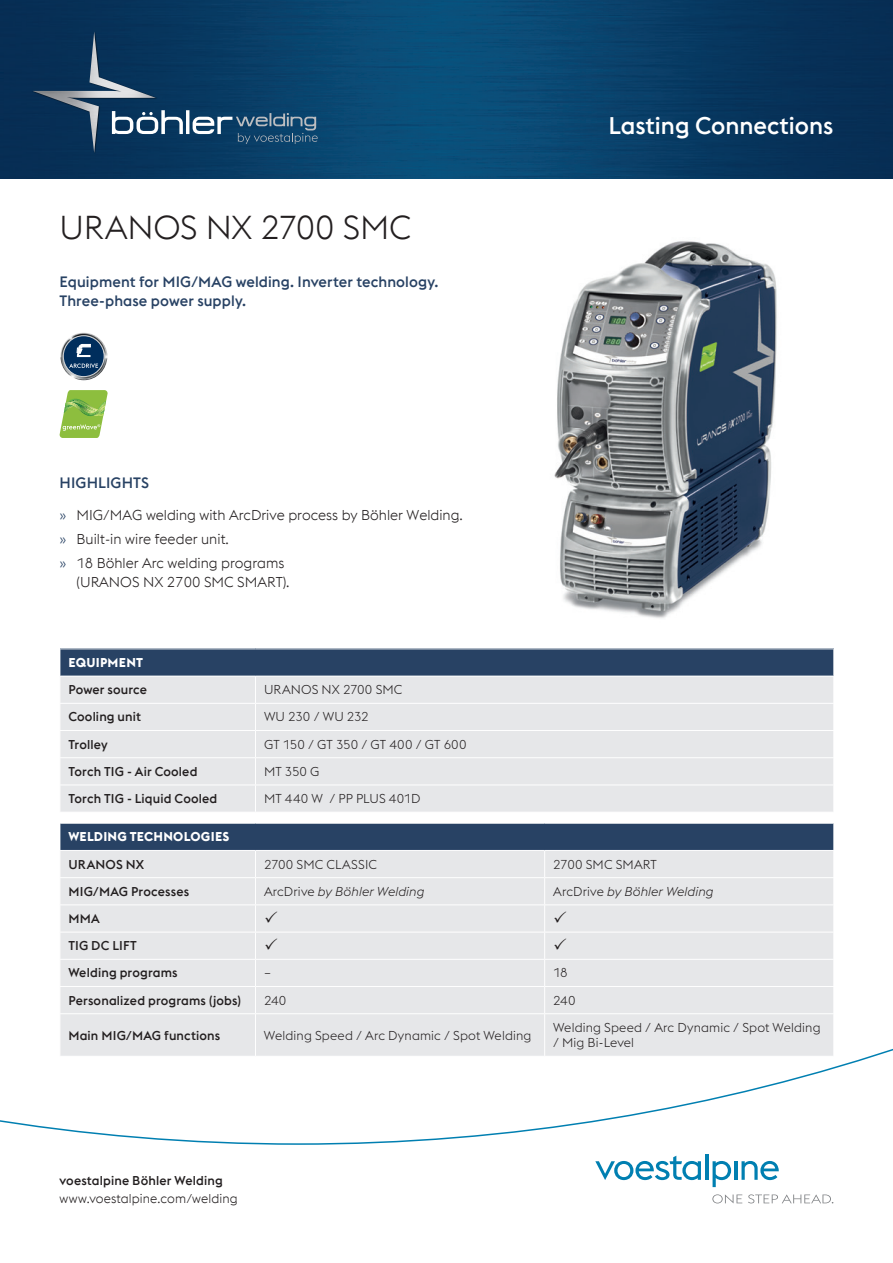
<style>
.page{position:relative;width:893px;height:1263px;background:#fff}
.page>*{position:absolute;margin:0;border:0;box-sizing:border-box;transform-origin:0 0}
.HL-1{font:300 33px "voestalpine";letter-spacing:-.01em;color:#231f20}
.Lasting-Connections{font:500 24px "voestalpine";color:#fff}
.Sub-HL-2-boe{font:500 15px/19.5px "voestalpine";letter-spacing:.005em;color:#284264}
.t1{font:300 14.25px/23.7px "voestalpine";color:#231f20}
.T-I__Copy-links{font:300 12.75px/15.3px "voestalpine";letter-spacing:.01em;color:#231f20}
.T-I__Copy-medium-lin{font:500 12.75px "voestalpine";letter-spacing:.01em;color:#231f20}
.T-I__Copy-links-2{font:italic 300 12.75px "voestalpine";letter-spacing:.01em;color:#231f20}
.T-I__HL-links{font:700 12.75px "voestalpine";letter-spacing:.02em;color:#fff}
.Webadresse{font:300 12.75px "voestalpine";letter-spacing:.01em;color:#231f20}
.Companyname{font:500 12.75px "voestalpine";letter-spacing:.01em;color:#231f20}
.T-I__Copy-links-3{font:300 12.75px "voestalpine";letter-spacing:-.015em;color:#231f20}
.s1{color:#284264}
.s2{font-style:normal}
</style>
<div class="page">
<div style="left:60px;top:649px;width:774px;height:27px;background:#284264"></div>
<div style="left:61px;top:677px;width:772px;height:135px;background:#e6e7e9"></div>
<hr style="left:60px;top:703px;width:195px;height:1px;background:#fff">
<hr style="left:255px;top:703px;width:579px;height:1px;background:#fff">
<hr style="left:60px;top:730px;width:195px;height:1px;background:#fff">
<hr style="left:255px;top:730px;width:579px;height:1px;background:#fff">
<hr style="left:60px;top:757px;width:195px;height:1px;background:#fff">
<hr style="left:255px;top:757px;width:579px;height:1px;background:#fff">
<hr style="left:60px;top:784px;width:195px;height:1px;background:#fff">
<hr style="left:255px;top:784px;width:579px;height:1px;background:#fff">
<svg style="left:255px;top:677px;width:1px;height:135px"></svg>
<svg style="left:60px;top:649px;width:1px;height:163px"></svg>
<svg style="left:833px;top:649px;width:1px;height:27px"></svg>
<div style="left:60px;top:823px;width:774px;height:27px;background:#284264"></div>
<div style="left:61px;top:851px;width:772px;height:191px;background:#e6e7e9"></div>
<hr style="left:60px;top:823px;width:195px;height:1px;background:#fff">
<hr style="left:255px;top:823px;width:290px;height:1px;background:#fff">
<hr style="left:545px;top:823px;width:289px;height:1px;background:#fff">
<hr style="left:60px;top:904px;width:195px;height:1px;background:#fff">
<hr style="left:60px;top:932px;width:195px;height:1px;background:#fff">
<hr style="left:255px;top:932px;width:290px;height:1px;background:#fff">
<hr style="left:545px;top:932px;width:289px;height:1px;background:#fff">
<hr style="left:60px;top:959px;width:195px;height:1px;background:#fff">
<hr style="left:255px;top:959px;width:290px;height:1px;background:#fff">
<hr style="left:545px;top:959px;width:289px;height:1px;background:#fff">
<hr style="left:60px;top:986px;width:195px;height:1px;background:#fff">
<hr style="left:255px;top:986px;width:290px;height:1px;background:#fff">
<svg style="left:255px;top:851px;width:1px;height:162px"></svg>
<hr style="left:545px;top:986px;width:289px;height:1px;background:#fff">
<svg style="left:544px;top:851px;width:1px;height:162px"></svg>
<hr style="left:60px;top:1013px;width:195px;height:1px;background:#fff">
<hr style="left:255px;top:1013px;width:290px;height:1px;background:#fff">
<hr style="left:255px;top:1014px;width:1px;height:42px;background:#fff">
<hr style="left:545px;top:1013px;width:289px;height:1px;background:#fff">
<hr style="left:544px;top:1014px;width:1px;height:42px;background:#fff">
<svg style="left:60px;top:824px;width:1px;height:189px"></svg>
<hr style="left:60px;top:877px;width:195px;height:1px;background:#fff">
<hr style="left:255px;top:877px;width:290px;height:1px;background:#fff">
<hr style="left:545px;top:877px;width:289px;height:1px;background:#fff">
<svg style="left:833px;top:824px;width:1px;height:26px"></svg>
<hr style="left:255px;top:904px;width:290px;height:1px;background:#fff">
<hr style="left:545px;top:904px;width:289px;height:1px;background:#fff">
<img style="left:554px;top:241px;width:223px;height:377px">
<img style="left:0;top:0;width:893px;height:179px">
<div style="left:30px;top:28px;width:129px;height:129px;background:#073056"></div>
<img style="left:33px;top:31px;width:123px;height:122px">
<svg style="left:112px;top:110px;width:206px;height:34px;background:#38607f"></svg>
<svg style="left:0;top:1042px;width:893px;height:103px"></svg>
<svg style="left:595px;top:1156px;width:106px;height:24px"></svg>
<hr style="left:705px;top:1154px;width:3px;height:26px;background:#007fb1">
<svg style="left:713px;top:1161px;width:18px;height:26px"></svg>
<hr style="left:734px;top:1161px;width:3px;height:19px;background:#007fb1">
<svg style="left:741px;top:1161px;width:38px;height:19px"></svg>
<svg style="left:712px;top:1194px;width:30px;height:9px"></svg>
<svg style="left:748px;top:1194px;width:85px;height:9px"></svg>
<img style="left:60px;top:333px;width:47px;height:47px;border-radius:24px">
<div style="left:63px;top:336px;width:41px;height:41px;background:#002e5d;border-radius:50%"></div>
<div style="left:63px;top:335px;width:41px;height:42px;border:1px solid #d5d6d8;border-radius:50%"></div>
<svg style="left:77px;top:344px;width:13px;height:13px"></svg>
<svg style="left:69px;top:364px;width:29px;height:4px"></svg>
<svg style="left:60px;top:390px;width:48px;height:48px"></svg>
<svg style="left:265px;top:911px;width:12px;height:12px"></svg>
<svg style="left:554px;top:911px;width:12px;height:12px"></svg>
<svg style="left:265px;top:938px;width:12px;height:12px"></svg>
<svg style="left:554px;top:938px;width:12px;height:12px"></svg>
<p class="HL-1" style="left:60px;top:209px;width:353px">URANOS NX 2700 SMC</p>
<p class="Sub-HL-2-boe" style="left:60px;top:272px;width:380px">Equipment for MIG/MAG welding. Inverter technology.<br>Three-phase power supply.</p>
<p class="Sub-HL-2-boe" style="left:60px;top:473px;width:91px">HIGHLIGHTS</p>
<p class="t1" style="left:60px;top:503px;width:405px"><span class="s1">»</span> MIG/MAG welding with ArcDrive process by Böhler Welding. <span class="s1">»</span> Built-in wire feeder unit.<br><span class="s1">»</span> 18 Böhler Arc welding programs</p>
<p class="t1" style="left:77px;top:570px;width:215px">(URANOS NX 2700 SMC SMART).</p>
<p class="Lasting-Connections" style="left:609px;top:111px;width:226px">Lasting Connections</p>
<p class="T-I__HL-links" style="left:68px;top:654px;width:76px">EQUIPMENT</p>
<p class="T-I__Copy-medium-lin" style="left:68px;top:682px;width:80px">Power source</p>
<p class="T-I__Copy-links" style="left:264px;top:682px;width:140px">URANOS NX 2700 SMC</p>
<p class="T-I__Copy-medium-lin" style="left:68px;top:709px;width:74px">Cooling unit</p>
<p class="T-I__Copy-links-3" style="left:264px;top:710px;width:106px">WU 230 / WU 232</p>
<p class="T-I__Copy-medium-lin" style="left:68px;top:736px;width:41px">Trolley</p>
<p class="T-I__Copy-links" style="left:264px;top:736px;width:204px">GT 150 / GT 350 / GT 400 / GT 600</p>
<p class="T-I__Copy-medium-lin" style="left:68px;top:764px;width:131px">Torch TIG - Air Cooled</p>
<p class="T-I__Copy-links" style="left:264px;top:764px;width:57px">MT 350 G</p>
<p class="T-I__Copy-medium-lin" style="left:68px;top:791px;width:151px">Torch TIG - Liquid Cooled</p>
<p class="T-I__Copy-links" style="left:264px;top:791px;width:158px">MT 440 W / PP PLUS 401D</p>
<p class="T-I__HL-links" style="left:68px;top:829px;width:162px">WELDING TECHNOLOGIES</p>
<p class="T-I__Copy-medium-lin" style="left:68px;top:856px;width:77px">URANOS NX</p>
<p class="T-I__Copy-links" style="left:264px;top:856px;width:115px">2700 SMC CLASSIC</p>
<p class="T-I__Copy-links" style="left:553px;top:856px;width:105px">2700 SMC SMART</p>
<p class="T-I__Copy-medium-lin" style="left:68px;top:883px;width:122px">MIG/MAG Processes</p>
<p class="T-I__Copy-links-2" style="left:264px;top:884px;width:162px"><span class="s2">ArcDrive</span> by Böhler Welding</p>
<p class="T-I__Copy-links-2" style="left:553px;top:884px;width:162px"><span class="s2">ArcDrive</span> by Böhler Welding</p>
<p class="T-I__Copy-medium-lin" style="left:68px;top:911px;width:33px">MMA</p>
<p class="T-I__Copy-medium-lin" style="left:68px;top:938px;width:70px">TIG DC LIFT</p>
<p class="T-I__Copy-medium-lin" style="left:68px;top:965px;width:111px">Welding programs</p>
<p class="T-I__Copy-links" style="left:264px;top:965px;width:8px">–</p>
<p class="T-I__Copy-links" style="left:553px;top:965px;width:16px">18</p>
<p class="T-I__Copy-medium-lin" style="left:68px;top:992px;width:174px">Personalized programs (jobs)</p>
<p class="T-I__Copy-links" style="left:264px;top:992px;width:24px">240</p>
<p class="T-I__Copy-links" style="left:553px;top:992px;width:24px">240</p>
<p class="T-I__Copy-medium-lin" style="left:68px;top:1027px;width:153px">Main MIG/MAG functions</p>
<p class="T-I__Copy-links" style="left:264px;top:1027px;width:269px">Welding Speed / Arc Dynamic / Spot Welding</p>
<p class="T-I__Copy-links" style="left:553px;top:1020px;width:269px">Welding Speed / Arc Dynamic / Spot Welding / Mig Bi-Level</p>
<p class="Companyname" style="left:60px;top:1173px;width:165px">voestalpine Böhler Welding</p>
<p class="Webadresse" style="left:60px;top:1191px;width:180px">www.voestalpine.com/welding</p>
</div>
